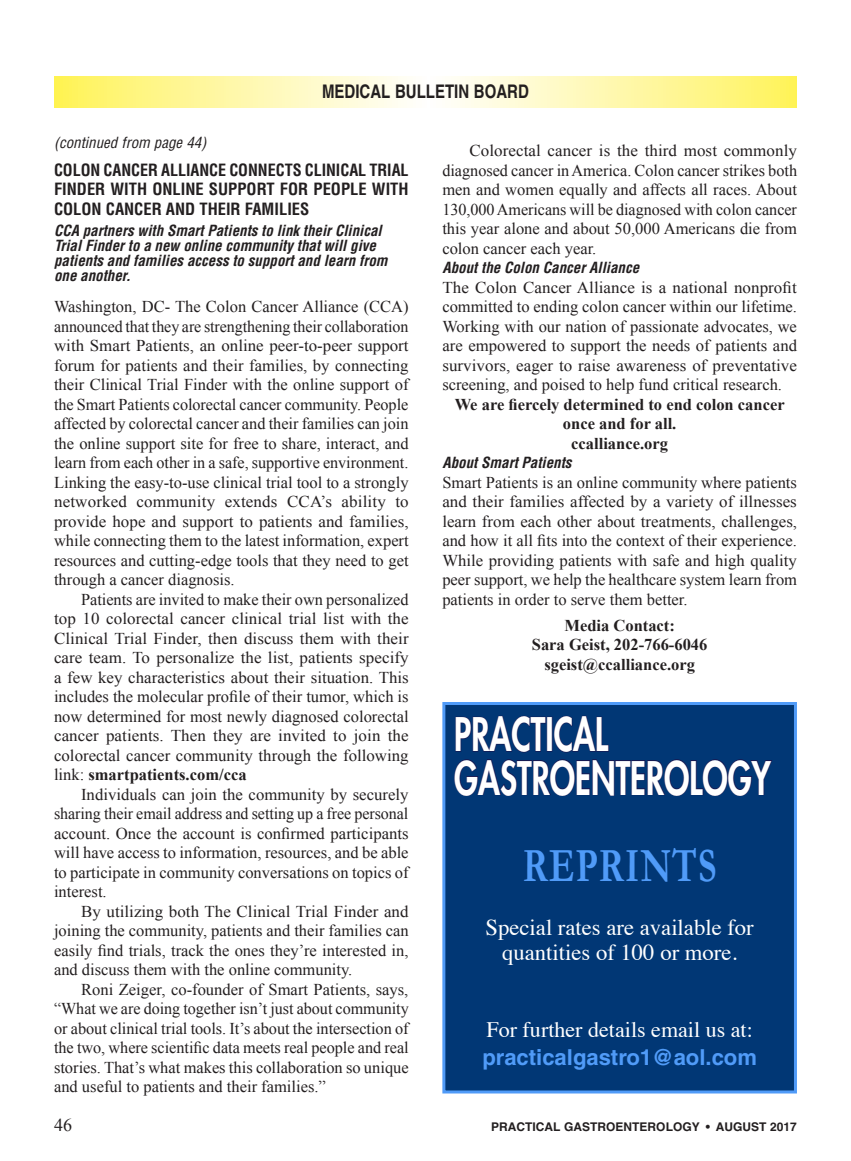
<style>
.page{position:relative;width:851px;height:1161px;background:#fff}
.page>*{position:absolute;margin:0;border:0;box-sizing:border-box;transform-origin:0 0}
.t1{font:700 48px "Garamond";letter-spacing:.03em;color:#509bf8;scale:.75 1}
.t2{font:800 45px/43.5px "Futura";color:#fff;scale:.72 1}
.Filler_White_type{font:22.65px "Times";color:#fff}
.Filler_White_type-2{font:22.05px "Times";color:#fff}
.Filler_White_type-3{font:700 22.05px "Helvetica";color:#509bf8}
.t3{font:700 18.75px "Helvetica";color:#231f20;scale:.8 1}
.t4{font:18px "Times New Roman";color:#231f20}
.A_Body_Copy{font:16.5px/19.5px "Times New Roman";color:#231f20;text-align:justify}
.A_Body_Copy-1st_P{font:16.5px/19.5px "Times New Roman";color:#231f20;text-align:justify}
.table_type{font:16.5px/19.5px "Times New Roman";color:#231f20;text-align:justify}
.MBB_Title{font:700 condensed 16.5px/19.5px "Helvetica";color:#231f20;text-align:justify}
.A_Body_Copy-1st_P-2{font:700 16.5px/19.5px "Times New Roman";color:#231f20;text-align:center}
.table_type-2{font:700 16.5px "Times New Roman";color:#231f20}
.MBB_Subtitle{font:italic 700 condensed 15px/15px "Helvetica";color:#231f20}
.Continued{font:italic condensed 15px "Helvetica";color:#231f20}
.t5{font:700 12px "Helvetica";color:#231f20}
.s1{font-weight:700}
</style>
<div class="page">
<svg style="left:54px;top:76px;width:742px;height:32px"></svg>
<div style="left:442px;top:702px;width:354px;height:392px;background:#013775;border:3px solid #509bf8"></div>
<svg style="left:455px;top:716px;width:91px;height:37px"></svg>
<div style="left:547px;top:717px;width:5px;height:34px;border:1px solid #19154e"></div>
<svg style="left:554px;top:716px;width:55px;height:37px"></svg>
<svg style="left:454px;top:759px;width:318px;height:37px"></svg>
<p class="t3" style="left:322px;top:80px;width:260px">MEDICAL BULLETIN BOARD</p>
<p class="Continued" style="left:54px;top:134px;width:154px">(continued from page 44)</p>
<p class="MBB_Title" style="left:54px;top:160px;width:356px">COLON CANCER ALLIANCE CONNECTS CLINICAL TRIAL FINDER WITH ONLINE SUPPORT FOR PEOPLE WITH COLON CANCER AND THEIR FAMILIES</p>
<p class="MBB_Subtitle" style="left:54px;top:223px;width:335px">CCA partners with Smart Patients to link their Clinical Trial Finder to a new online community that will give patients and families access to support and learn from one another.</p>
<p class="A_Body_Copy-1st_P" style="left:54px;top:296px;width:356px">Washington, DC- The Colon Cancer Alliance (CCA) announced that they are strengthening their collaboration with Smart Patients, an online peer-to-peer support forum for patients and their families, by connecting their Clinical Trial Finder with the online support of the Smart Patients colorectal cancer community. People affected by colorectal cancer and their families can join the online support site for free to share, interact, and learn from each other in a safe, supportive environment.<br>Linking the easy-to-use clinical trial tool to a strongly networked community extends CCA’s ability to provide hope and support to patients and families, while connecting them to the latest information, expert resources and cutting-edge tools that they need to get through a cancer diagnosis.</p>
<p class="A_Body_Copy" style="left:54px;top:589px;width:356px;text-indent:27px">Patients are invited to make their own personalized top 10 colorectal cancer clinical trial list with the Clinical Trial Finder, then discuss them with their care team. To personalize the list, patients specify a few key characteristics about their situation. This includes the molecular profile of their tumor, which is now determined for most newly diagnosed colorectal cancer patients. Then they are invited to join the colorectal cancer community through the following link: <span class="s1">smartpatients.com/cca</span></p>
<p class="A_Body_Copy" style="left:54px;top:784px;width:356px;text-indent:27px">Individuals can join the community by securely sharing their email address and setting up a free personal account. Once the account is confirmed participants will have access to information, resources, and be able to participate in community conversations on topics of interest.</p>
<p class="A_Body_Copy" style="left:54px;top:901px;width:356px;text-indent:27px">By utilizing both The Clinical Trial Finder and joining the community, patients and their families can easily find trials, track the ones they’re interested in, and discuss them with the online community.</p>
<p class="A_Body_Copy" style="left:54px;top:979px;width:356px;text-indent:27px">Roni Zeiger, co-founder of Smart Patients, says, “What we are doing together isn’t just about community or about clinical trial tools. It’s about the intersection of the two, where scientific data meets real people and real stories. That’s what makes this collaboration so unique and useful to patients and their families.”</p>
<p class="A_Body_Copy" style="left:442px;top:140px;width:356px;text-indent:27px">Colorectal cancer is the third most commonly diagnosed cancer in America. Colon cancer strikes both men and women equally and affects all races. About 130,000 Americans will be diagnosed with colon cancer this year alone and about 50,000 Americans die from colon cancer each year.</p>
<p class="MBB_Subtitle" style="left:442px;top:260px;width:198px">About the Colon Cancer Alliance</p>
<p class="A_Body_Copy-1st_P" style="left:442px;top:277px;width:356px">The Colon Cancer Alliance is a national nonprofit committed to ending colon cancer within our lifetime.<br>Working with our nation of passionate advocates, we are empowered to support the needs of patients and survivors, eager to raise awareness of preventative screening, and poised to help fund critical research.</p>
<p class="A_Body_Copy-1st_P-2" style="left:454px;top:394px;width:331px">We are fiercely determined to end colon cancer once and for all.<br>ccalliance.org</p>
<p class="MBB_Subtitle" style="left:442px;top:455px;width:131px">About Smart Patients</p>
<p class="table_type" style="left:442px;top:472px;width:356px">Smart Patients is an online community where patients and their families affected by a variety of illnesses learn from each other about treatments, challenges, and how it all fits into the context of their experience.<br>While providing patients with safe and high quality peer support, we help the healthcare system learn from patients in order to serve them better.</p>
<p class="table_type-2" style="left:564px;top:614px;width:112px">Media Contact:</p>
<p class="table_type-2" style="left:532px;top:633px;width:177px">Sara Geist, 202-766-6046</p>
<p class="table_type-2" style="left:544px;top:653px;width:152px">sgeist@ccalliance.org</p>
<p class="t2" style="left:454px;top:713px;width:441px">PRACTICAL<br>GASTROENTEROLOGY</p>
<p class="t1" style="left:522px;top:837px;width:260px">REPRINTS</p>
<p class="Filler_White_type" style="left:485px;top:906px;width:270px">Special rates are available for</p>
<p class="Filler_White_type" style="left:502px;top:931px;width:236px">quantities of 100 or more.</p>
<p class="Filler_White_type-2" style="left:486px;top:1009px;width:268px">For further details email us at:</p>
<p class="Filler_White_type-3" style="left:482px;top:1044px;width:276px">practicalgastro1@aol.com</p>
<p class="t4" style="left:54px;top:1113px;width:19px">46</p>
<p class="t5" style="left:491px;top:1119px;width:307px">PRACTICAL GASTROENTEROLOGY • AUGUST 2017</p>
</div>
